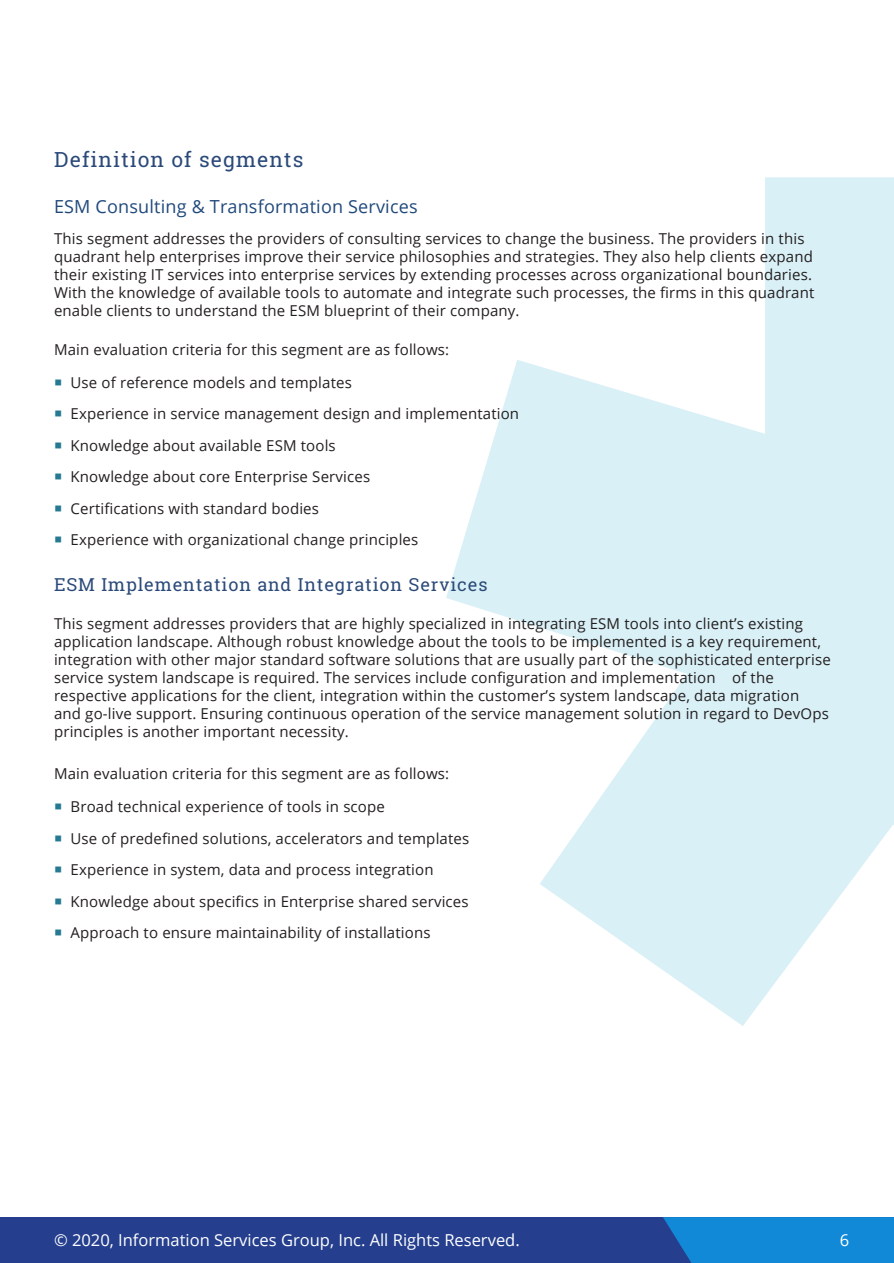
<style>
.page{position:relative;width:894px;height:1263px;background:#fff}
.page>*{position:absolute;margin:0;border:0;box-sizing:border-box;transform-origin:0 0}
.Body_Copy{font:21px "Roboto Slab";letter-spacing:.05em;color:#2b4a79}
.Body_Copy-2{font:18px "Roboto Slab";letter-spacing:.05em;color:#2b4a79}
.Body_Copy-3{font:18px "Open Sans";letter-spacing:.01em;color:#20497b}
.t1{font:16.5px "Open Sans";color:#fff}
.t2{font:15px/18px "Open Sans";letter-spacing:.01em;color:#231f20}
</style>
<div class="page">
<div style="left:0;top:1217px;width:893px;height:46px;background:#253f8e"></div>
<div style="left:663px;top:1217px;width:230px;height:46px;background:#1289d7"></div>
<svg style="left:446px;top:177px;width:447px;height:849px;fill:#d9f0f6"></svg>
<p class="Body_Copy" style="left:54px;top:145px;width:251px">Definition of segments</p>
<p class="Body_Copy-3" style="left:54px;top:194px;width:365px">ESM Consulting &amp; Transformation Services</p>
<p class="t2" style="left:54px;top:229px;width:761px">This segment addresses the providers of consulting services to change the business. The providers in this quadrant help enterprises improve their service philosophies and strategies. They also help clients expand their existing IT services into enterprise services by extending processes across organizational boundaries.<br>With the knowledge of available tools to automate and integrate such processes, the firms in this quadrant enable clients to understand the ESM blueprint of their company.</p>
<p class="t2" style="left:54px;top:340px;width:396px">Main evaluation criteria for this segment are as follows:</p>
<p class="t2" style="left:70px;top:373px;width:283px">Use of reference models and templates</p>
<p class="t2" style="left:70px;top:404px;width:450px">Experience in service management design and implementation</p>
<p class="t2" style="left:70px;top:436px;width:267px">Knowledge about available ESM tools</p>
<p class="t2" style="left:70px;top:467px;width:301px">Knowledge about core Enterprise Services</p>
<p class="t2" style="left:70px;top:499px;width:250px">Certifications with standard bodies</p>
<p class="t2" style="left:70px;top:530px;width:349px">Experience with organizational change principles</p>
<p class="Body_Copy-2" style="left:54px;top:572px;width:435px">ESM Implementation and Integration Services</p>
<p class="t2" style="left:54px;top:614px;width:778px">This segment addresses providers that are highly specialized in integrating ESM tools into client’s existing application landscape. Although robust knowledge about the tools to be implemented is a key requirement, integration with other major standard software solutions that are usually part of the sophisticated enterprise service system landscape is required. The services include configuration and implementation of the respective applications for the client, integration within the customer’s system landscape, data migration<br>and go-live support. Ensuring continuous operation of the service management solution in regard to DevOps principles is another important necessity.</p>
<p class="t2" style="left:54px;top:764px;width:396px">Main evaluation criteria for this segment are as follows:</p>
<p class="t2" style="left:70px;top:797px;width:316px">Broad technical experience of tools in scope</p>
<p class="t2" style="left:70px;top:829px;width:400px">Use of predefined solutions, accelerators and templates</p>
<p class="t2" style="left:70px;top:860px;width:364px">Experience in system, data and process integration</p>
<p class="t2" style="left:70px;top:892px;width:399px">Knowledge about specifics in Enterprise shared services</p>
<p class="t2" style="left:70px;top:923px;width:361px">Approach to ensure maintainability of installations</p>
<p class="t1" style="left:54px;top:1229px;width:467px">© 2020, Information Services Group, Inc. All Rights Reserved.</p>
<p class="t1" style="left:839px;top:1229px;width:11px">6</p>
</div>
